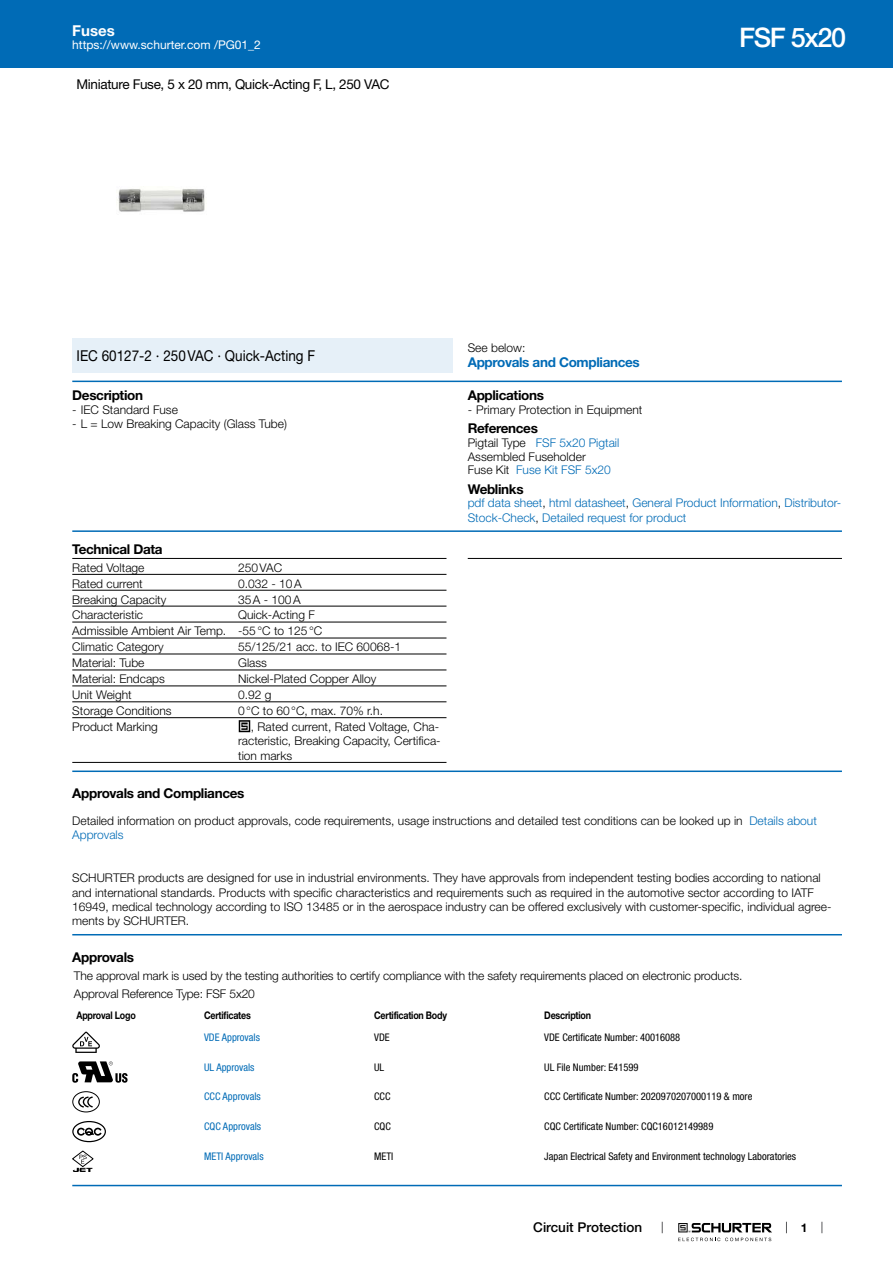
<style>
.page{position:relative;width:893px;height:1263px;background:#fff}
.page>*{position:absolute;margin:0;border:0;box-sizing:border-box;transform-origin:0 0}
.t1{font:500 27px "Helvetica Neue LT";letter-spacing:-.05em;color:#fff}
.t2{font:15px "Helvetica Neue LT";color:#000;scale:.9 1}
.t3{font:700 15px "Helvetica Neue LT";color:#fff}
.t4{font:700 13.5px "Helvetica Neue LT";letter-spacing:-.025em;color:#000}
.t5{font:13.5px "Helvetica Neue LT";letter-spacing:-.025em;color:#000}
.t6{font:700 13.5px "Helvetica Neue LT";letter-spacing:-.025em;color:#006bb6}
.t7{font:500 13.5px "Helvetica Neue LT";color:#000}
.t8{font:300 12px/14.4px "Helvetica Neue LT";color:#000}
.t9{font:300 12px/14.4px "Helvetica Neue LT";color:#006bb6}
.t10{font:12px "Helvetica Neue LT";color:#fff}
.t11{font:700 12px "Helvetica Neue LT";color:#000}
.t12{font:condensed 10.5px "Helvetica Neue LT";color:#000}
.t13{font:condensed 10.5px "Helvetica Neue LT";color:#006bb6}
.t14{font:700 10.5px "Helvetica Neue LT";letter-spacing:-.025em;color:#000;scale:.85 1}
.s1{color:#006bb6}
.s2{color:#000}
</style>
<div class="page">
<svg style="left:678px;top:1223px;width:94px;height:18px"></svg>
<div style="left:0;top:0;width:893px;height:68px;background:#006bb6"></div>
<img style="left:117px;top:189px;width:88px;height:23px">
<div style="left:72px;top:338px;width:381px;height:34px;background:#e6f0f8"></div>
<hr style="left:72px;top:381px;width:770px;height:1px;background:#006bb6">
<hr style="left:72px;top:530px;width:770px;height:2px;background:#006bb6">
<hr style="left:72px;top:558px;width:374px;height:1px;background:#000">
<hr style="left:72px;top:574px;width:374px;height:1px;background:#000">
<hr style="left:72px;top:590px;width:374px;height:1px;background:#000">
<hr style="left:72px;top:606px;width:374px;height:1px;background:#000">
<hr style="left:72px;top:622px;width:374px;height:1px;background:#000">
<hr style="left:72px;top:638px;width:374px;height:1px;background:#000">
<hr style="left:72px;top:654px;width:374px;height:1px;background:#000">
<hr style="left:72px;top:670px;width:374px;height:1px;background:#000">
<hr style="left:72px;top:685px;width:374px;height:1px;background:#000">
<hr style="left:72px;top:701px;width:374px;height:1px;background:#000">
<hr style="left:72px;top:717px;width:374px;height:1px;background:#000">
<svg style="left:238px;top:720px;width:13px;height:12px"></svg>
<hr style="left:72px;top:762px;width:374px;height:1px;background:#000">
<hr style="left:468px;top:558px;width:374px;height:1px;background:#000">
<hr style="left:72px;top:770px;width:770px;height:2px;background:#006bb6">
<hr style="left:72px;top:934px;width:770px;height:1px;background:#006bb6">
<svg style="left:72px;top:1032px;width:28px;height:21px"></svg>
<svg style="left:72px;top:1061px;width:56px;height:22px"></svg>
<div style="left:72px;top:1091px;width:28px;height:21px;border:1px solid #000;border-radius:50%"></div>
<svg style="left:79px;top:1096px;width:14px;height:12px"></svg>
<div style="left:77px;top:1128px;width:8px;height:8px;border:2px solid #000;border-radius:50%"></div>
<div style="left:72px;top:1121px;width:34px;height:21px;border:1px solid #000;border-radius:50%"></div>
<svg style="left:83px;top:1127px;width:20px;height:9px"></svg>
<svg style="left:72px;top:1151px;width:22px;height:21px"></svg>
<hr style="left:72px;top:1185px;width:770px;height:1px;background:#006bb6">
<p class="t3" style="left:72px;top:21px;width:44px">Fuses</p>
<p class="t10" style="left:72px;top:38px;width:190px">https://www.schurter.com /PG01_2</p>
<p class="t5" style="left:77px;top:76px;width:315px">Miniature Fuse, 5 x 20 mm, Quick-Acting F, L, 250 VAC</p>
<h1 class="t1" style="left:739px;top:21px;width:109px">FSF 5x20</h1>
<p class="t2" style="left:77px;top:347px;width:267px">IEC 60127-2 · 250VAC · Quick-Acting F</p>
<p class="t4" style="left:72px;top:386px;width:72px">Description</p>
<p class="t8" style="left:72px;top:402px;width:107px">- IEC Standard Fuse</p>
<p class="t8" style="left:72px;top:416px;width:216px">- L = Low Breaking Capacity (Glass Tube)</p>
<p class="t4" style="left:72px;top:541px;width:92px">Technical Data</p>
<p class="t8" style="left:72px;top:560px;width:74px">Rated Voltage</p>
<p class="t8" style="left:238px;top:560px;width:45px">250VAC</p>
<p class="t8" style="left:72px;top:576px;width:72px">Rated current</p>
<p class="t8" style="left:238px;top:576px;width:65px">0.032 - 10A</p>
<p class="t8" style="left:72px;top:592px;width:96px">Breaking Capacity</p>
<p class="t8" style="left:238px;top:592px;width:64px">35A - 100A</p>
<p class="t8" style="left:72px;top:608px;width:72px">Characteristic</p>
<p class="t8" style="left:72px;top:607px;width:252px;line-height:15.9px;text-indent:166px">Quick-Acting F<br>Admissible Ambient Air Temp. -55°C to 125°C<br>Climatic Category</p>
<p class="t8" style="left:238px;top:640px;width:164px">55/125/21 acc. to IEC 60068-1</p>
<p class="t8" style="left:468px;top:340px;width:59px">See below:</p>
<p class="t6" style="left:468px;top:353px;width:174px">Approvals and Compliances</p>
<p class="t4" style="left:468px;top:387px;width:78px">Applications</p>
<p class="t8" style="left:468px;top:402px;width:176px">- Primary Protection in Equipment</p>
<p class="t4" style="left:468px;top:420px;width:72px">References</p>
<p class="t8" style="left:468px;top:435px;width:153px;line-height:13.8px">Pigtail Type <span class="s1">FSF 5x20 Pigtail<br></span>Assembled Fuseholder<br>Fuse Kit <span class="s1">Fuse Kit FSF 5x20</span></p>
<p class="t4" style="left:468px;top:480px;width:57px">Weblinks</p>
<p class="t9" style="left:468px;top:496px;width:375px">pdf data sheet<span class="s2">,</span> html datasheet<span class="s2">,</span> General Product Information<span class="s2">,</span> Distributor-<br>Stock-Check<span class="s2">,</span> Detailed request for product</p>
<p class="t8" style="left:72px;top:656px;width:74px">Material: Tube</p>
<p class="t8" style="left:238px;top:656px;width:30px">Glass</p>
<p class="t8" style="left:72px;top:671px;width:94px">Material: Endcaps</p>
<p class="t8" style="left:238px;top:671px;width:140px">Nickel-Plated Copper Alloy</p>
<p class="t8" style="left:72px;top:687px;width:61px">Unit Weight</p>
<p class="t8" style="left:238px;top:687px;width:35px">0.92 g</p>
<p class="t8" style="left:72px;top:703px;width:101px">Storage Conditions</p>
<p class="t8" style="left:238px;top:703px;width:146px">0°C to 60°C, max. 70% r.h.</p>
<p class="t8" style="left:72px;top:719px;width:87px">Product Marking</p>
<p class="t8" style="left:238px;top:719px;width:204px;text-indent:13px">, Rated current, Rated Voltage, Cha&shy;racteristic, Breaking Capacity, Certifica&shy;tion marks</p>
<p class="t4" style="left:72px;top:785px;width:174px">Approvals and Compliances</p>
<p class="t8" style="left:72px;top:813px;width:746px">Detailed information on product approvals, code requirements, usage instructions and detailed test conditions can be looked up in <span class="s1">Details about<br>Approvals</span></p>
<p class="t8" style="left:72px;top:870px;width:761px">SCHURTER products are designed for use in industrial environments. They have approvals from independent testing bodies according to national and international standards. Products with specific characteristics and requirements such as required in the automotive sector according to IATF 16949, medical technology according to ISO 13485 or in the aerospace industry can be offered exclusively with customer-specific, individual agree&shy;ments by SCHURTER.</p>
<p class="t4" style="left:72px;top:948px;width:63px">Approvals</p>
<p class="t8" style="left:74px;top:966px;width:670px;line-height:18px">The approval mark is used by the testing authorities to certify compliance with the safety requirements placed on electronic products.<br>Approval Reference Type: FSF 5x20</p>
<p class="t14" style="left:77px;top:1009px;width:71px">Approval Logo</p>
<p class="t14" style="left:204px;top:1009px;width:57px">Certificates</p>
<p class="t14" style="left:374px;top:1009px;width:87px">Certification Body</p>
<p class="t14" style="left:544px;top:1009px;width:57px">Description</p>
<p class="t13" style="left:204px;top:1031px;width:57px">VDE Approvals</p>
<p class="t12" style="left:374px;top:1031px;width:17px">VDE</p>
<p class="t12" style="left:544px;top:1031px;width:138px">VDE Certificate Number: 40016088</p>
<p class="t13" style="left:204px;top:1061px;width:52px">UL Approvals</p>
<p class="t12" style="left:374px;top:1061px;width:12px">UL</p>
<p class="t12" style="left:544px;top:1061px;width:96px">UL File Number: E41599</p>
<p class="t13" style="left:204px;top:1090px;width:58px">CCC Approvals</p>
<p class="t12" style="left:374px;top:1090px;width:18px">CCC</p>
<p class="t12" style="left:544px;top:1090px;width:210px">CCC Certificate Number: 2020970207000119 &amp; more</p>
<p class="t13" style="left:204px;top:1120px;width:59px">CQC Approvals</p>
<p class="t12" style="left:374px;top:1120px;width:18px">CQC</p>
<p class="t12" style="left:544px;top:1120px;width:171px">CQC Certificate Number: CQC16012149989</p>
<p class="t13" style="left:204px;top:1150px;width:61px">METI Approvals</p>
<p class="t12" style="left:374px;top:1150px;width:21px">METI</p>
<p class="t12" style="left:544px;top:1150px;width:253px">Japan Electrical Safety and Environment technology Laboratories</p>
<p class="t7" style="left:533px;top:1219px;width:110px">Circuit Protection</p>
<p class="t11" style="left:801px;top:1220px;width:8px">1</p>
</div>
